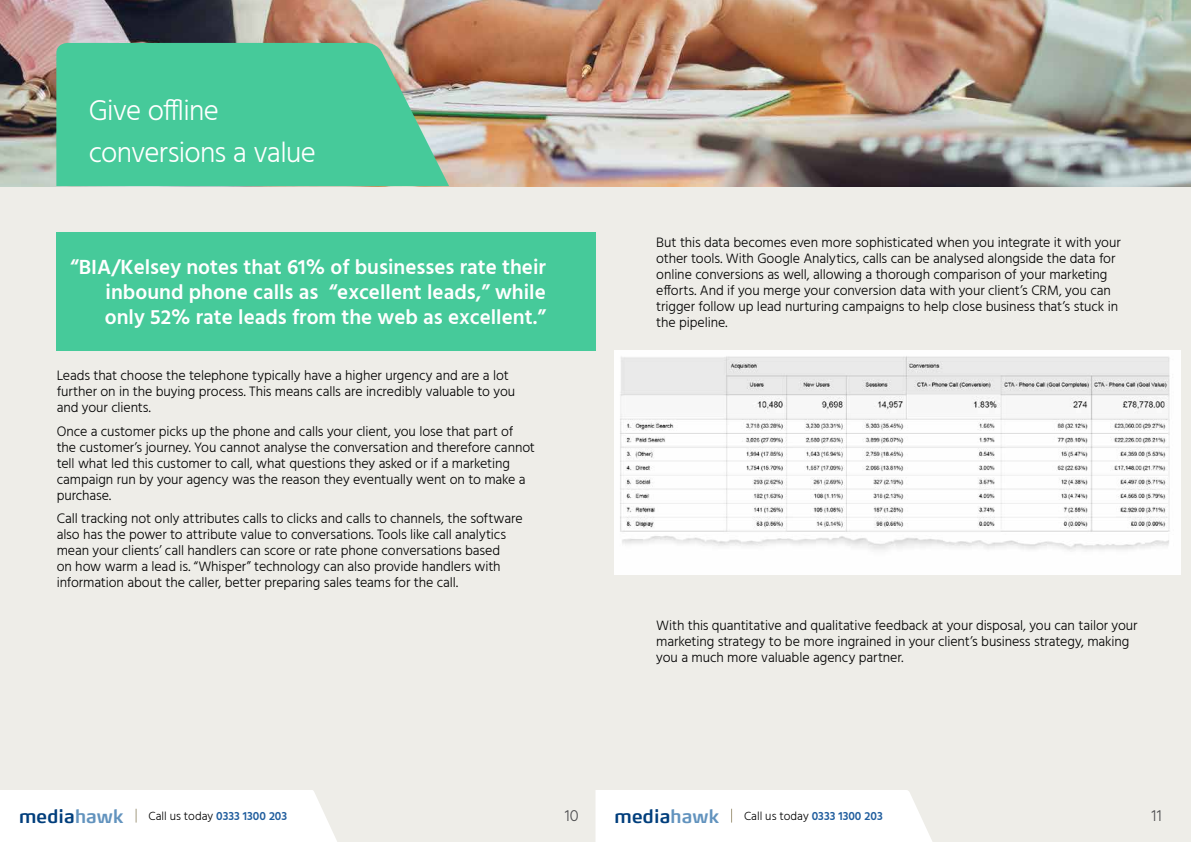
<style>
.page{position:relative;width:1191px;height:842px;background:#fff}
.page>*{position:absolute;margin:0;border:0;box-sizing:border-box;transform-origin:0 0}
.t1{font:300 29px/41.7px "Hind";letter-spacing:-.025em;color:#fff}
.t2{font:600 21px/25.2px "Hind";color:#fff;text-align:justify}
.t3{font:600 18.4px "Max TF";letter-spacing:.01em;color:#003e7c}
.t4{font:300 16.3px "Hind";color:#4d4d4f}
.t5{font:300 14px/16px "Hind";letter-spacing:-.01em;color:#000}
.t6{font:300 12px "Hind";color:#000}
.s1{color:#6293be}
.s2{font-weight:600;color:#215e9e}
</style>
<div class="page">
<svg style="left:136px;top:809px;width:1px;height:13px"></svg>
<svg style="left:731px;top:809px;width:1px;height:13px"></svg>
<div style="left:0;top:74px;width:1191px;height:716px;background:#eeede8"></div>
<img style="left:0;top:0;width:1191px;height:186px">
<svg style="left:56px;top:43px;width:393px;height:143px;fill:#46ca9a"></svg>
<div style="left:313px;top:790px;width:282px;height:52px;background:#eeede8"></div>
<div style="left:56px;top:232px;width:539px;height:119px;background:#46ca9a"></div>
<img style="left:614px;top:351px;width:566px;height:224px">
<div style="left:908px;top:790px;width:283px;height:52px;background:#eeede8"></div>
<h1 class="t1" style="left:89px;top:91px;width:229px">Give offline conversions a value</h1>
<h2 class="t2" style="left:105px;top:255px;width:442px;text-indent:-35px">“BIA/Kelsey notes that 61% of businesses rate their inbound phone calls as “excellent leads,” while only 52% rate leads from the web as excellent.”</h2>
<p class="t5" style="left:57px;top:368px;width:460px">Leads that choose the telephone typically have a higher urgency and are a lot further on in the buying process. This means calls are incredibly valuable to you and your clients.</p>
<p class="t5" style="left:57px;top:424px;width:480px">Once a customer picks up the phone and calls your client, you lose that part of the customer’s journey. You cannot analyse the conversation and therefore cannot tell what led this customer to call, what questions they asked or if a marketing campaign run by your agency was the reason they eventually went on to make a purchase.</p>
<p class="t5" style="left:57px;top:511px;width:467px">Call tracking not only attributes calls to clicks and calls to channels, the software also has the power to attribute value to conversations. Tools like call analytics mean your clients’ call handlers can score or rate phone conversations based<br>on how warm a lead is. “Whisper” technology can also provide handlers with information about the caller, better preparing sales teams for the call.</p>
<p class="t5" style="left:656px;top:235px;width:466px">But this data becomes even more sophisticated when you integrate it with your other tools. With Google Analytics, calls can be analysed alongside the data for online conversions as well, allowing a thorough comparison of your marketing efforts. And if you merge your conversion data with your client’s CRM, you can trigger follow up lead nurturing campaigns to help close business that’s stuck in the pipeline.</p>
<p class="t5" style="left:656px;top:618px;width:483px">With this quantitative and qualitative feedback at your disposal, you can tailor your marketing strategy to be more ingrained in your client’s business strategy, making you a much more valuable agency partner.</p>
<h3 class="t3" style="left:19px;top:804px;width:106px">media<span class="s1">hawk</span></h3>
<p class="t6" style="left:149px;top:808px;width:140px">Call us today <span class="s2">0333 1300 203</span></p>
<h3 class="t3" style="left:614px;top:804px;width:106px">media<span class="s1">hawk</span></h3>
<p class="t6" style="left:744px;top:808px;width:140px">Call us today <span class="s2">0333 1300 203</span></p>
<p class="t4" style="left:564px;top:804px;width:15px">10</p>
<p class="t4" style="left:1151px;top:805px;width:12px">11</p>
</div>
